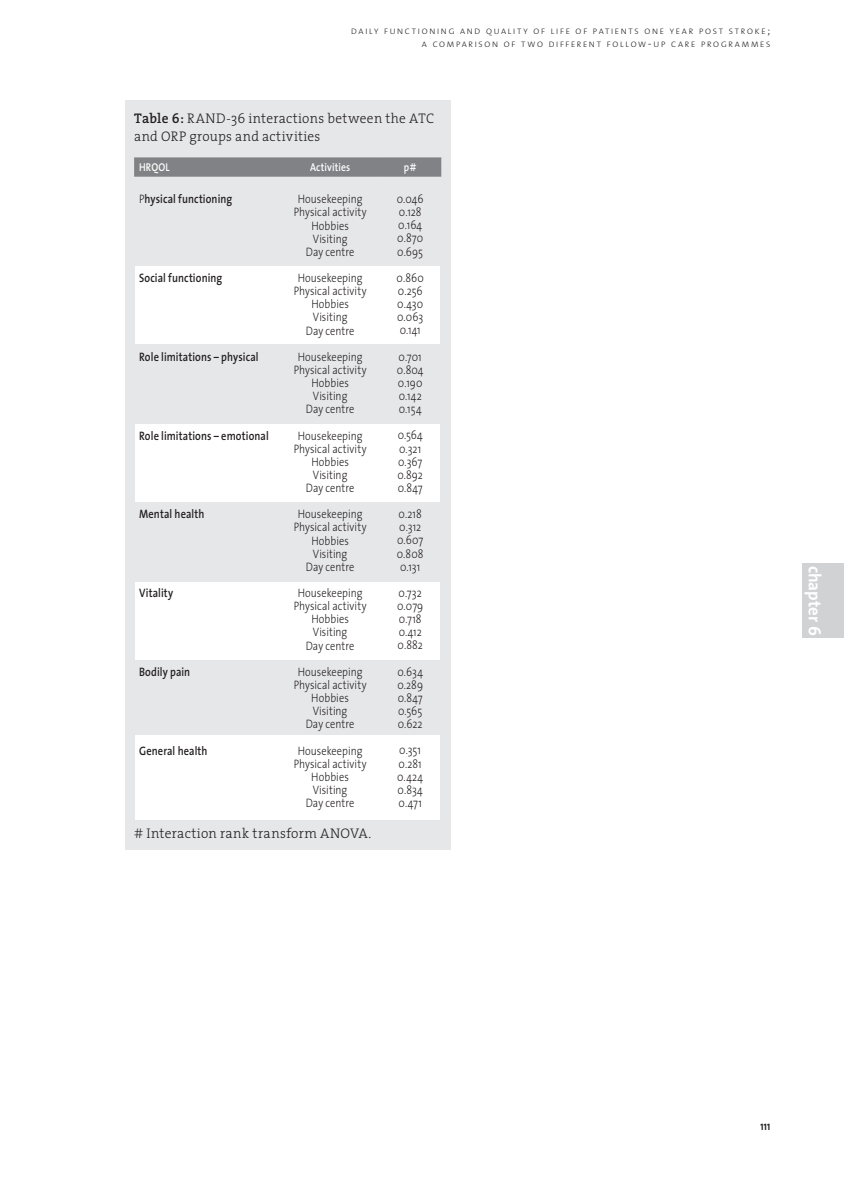
<style>
.page{position:relative;width:844px;height:1192px;background:#fff}
.page>*{position:absolute;margin:0;border:0;box-sizing:border-box;transform-origin:0 0}
.t1{font:700 17.5px "The Sans";color:#fff}
.t2{font:300 14px/17.5px "The Serif";letter-spacing:.02em;color:#231f20;scale:.96 1}
.t3{font:300 14px "The Serif";letter-spacing:.02em;color:#231f20}
.t4{font:300 12.25px/13.1px "The Sans";letter-spacing:.005em;color:#231f20;text-align:center;scale:.85 1}
.t5{font:600 12.25px "The Sans";letter-spacing:.01em;color:#231f20;scale:.85 1}
.t6{font:700 12.25px "The Sans";color:#231f20;scale:.75 1}
.t7{font:600 11.38px "The Sans";letter-spacing:.015em;color:#fff;scale:.85 1}
.t8{font:300 8.05px/12.2px "The Sans";letter-spacing:.205em;color:#231f20;text-align:right;scale:1.05 1}
.s1{font-size:11.38px}
.s2{font-weight:600}
.s3{font-weight:300}
</style>
<div class="page">
<div style="left:125px;top:100px;width:326px;height:749px;background:#e6e7e9"></div>
<div style="left:135px;top:735px;width:305px;height:85px;background:#fff"></div>
<div style="left:135px;top:582px;width:305px;height:77px;background:#fff"></div>
<div style="left:135px;top:424px;width:305px;height:78px;background:#fff"></div>
<div style="left:135px;top:266px;width:305px;height:77px;background:#fff"></div>
<div style="left:134px;top:158px;width:307px;height:18px;background:#808285"></div>
<hr style="left:134px;top:157px;width:147px;height:1px;background:#808285">
<hr style="left:281px;top:157px;width:98px;height:1px;background:#808285">
<hr style="left:379px;top:157px;width:62px;height:1px;background:#808285">
<hr style="left:134px;top:176px;width:147px;height:1px;background:#808285">
<hr style="left:281px;top:176px;width:98px;height:1px;background:#808285">
<hr style="left:379px;top:176px;width:62px;height:1px;background:#808285">
<div style="left:802px;top:563px;width:42px;height:74px;background:#d1d2d4"></div>
<p class="t8" style="left:351px;top:25px;width:401px">DAILY FUNCTIONING AND QUALITY OF LIFE OF PATIENTS ONE YEAR POST STROKE<span class="s1">;<br></span>A COMPARISON OF TWO DIFFERENT FOLLOW<span class="s1">-</span>UP CARE PROGRAMMES</p>
<p class="t2" style="left:134px;top:109px;width:314px"><span class="s2">Table 6:</span> RAND-36 interactions between the ATC and ORP groups and activities</p>
<p class="t7" style="left:139px;top:158px;width:37px">HRQOL</p>
<p class="t7" style="left:310px;top:158px;width:49px">Activities</p>
<p class="t7" style="left:404px;top:158px;width:16px">p#</p>
<p class="t5" style="left:139px;top:189px;width:111px"><span class="s3">P</span>hysical functioning</p>
<p class="t4" style="left:294px;top:192px;width:87px">Housekeeping<br>Physical activity<br>Hobbies<br>Visiting<br>Day centre</p>
<p class="t4" style="left:294px;top:271px;width:87px">Housekeeping<br>Physical activity<br>Hobbies<br>Visiting<br>Day centre</p>
<p class="t4" style="left:294px;top:350px;width:87px">Housekeeping<br>Physical activity<br>Hobbies<br>Visiting<br>Day centre</p>
<p class="t4" style="left:294px;top:428px;width:87px">Housekeeping<br>Physical activity<br>Hobbies<br>Visiting<br>Day centre</p>
<p class="t4" style="left:294px;top:507px;width:87px">Housekeeping<br>Physical activity<br>Hobbies<br>Visiting<br>Day centre</p>
<p class="t4" style="left:294px;top:586px;width:87px">Housekeeping<br>Physical activity<br>Hobbies<br>Visiting<br>Day centre</p>
<p class="t4" style="left:294px;top:664px;width:87px">Housekeeping<br>Physical activity<br>Hobbies<br>Visiting<br>Day centre</p>
<p class="t4" style="left:294px;top:743px;width:87px">Housekeeping<br>Physical activity<br>Hobbies<br>Visiting<br>Day centre</p>
<p class="t4" style="left:397px;top:192px;width:33px;text-align:left">0.046<br>0.128<br>0.164<br>0.870<br>0.695</p>
<p class="t4" style="left:396px;top:271px;width:33px;text-align:justify">0.860<br>0.256<br>0.430<br>0.063<br>0.141</p>
<p class="t4" style="left:397px;top:349px;width:33px;text-align:left">0.701<br>0.804<br>0.190<br>0.142<br>0.154</p>
<p class="t4" style="left:397px;top:428px;width:32px;text-align:left">0.564<br>0.321<br>0.367<br>0.892<br>0.847</p>
<p class="t4" style="left:397px;top:507px;width:33px;text-align:left">0.218<br>0.312<br>0.607<br>0.808<br>0.131</p>
<p class="t4" style="left:397px;top:586px;width:32px;text-align:left">0.732<br>0.079<br>0.718<br>0.412<br>0.882</p>
<p class="t4" style="left:397px;top:664px;width:32px;text-align:justify">0.634<br>0.289<br>0.847<br>0.565<br>0.622</p>
<p class="t4" style="left:397px;top:743px;width:32px;text-align:left">0.351<br>0.281<br>0.424<br>0.834<br>0.471</p>
<p class="t5" style="left:139px;top:268px;width:99px">Social functioning</p>
<p class="t5" style="left:139px;top:346px;width:142px">Role limitations – physical</p>
<p class="t5" style="left:139px;top:425px;width:154px">Role limitations – emotional</p>
<p class="t5" style="left:139px;top:504px;width:78px">Mental health</p>
<p class="t5" style="left:139px;top:583px;width:42px">Vitality</p>
<p class="t5" style="left:139px;top:661px;width:62px">Bodily pain</p>
<p class="t5" style="left:139px;top:740px;width:82px">General health</p>
<p class="t3" style="left:134px;top:821px;width:239px"># Interaction rank transform ANOVA.</p>
<h1 class="t1" style="left:829px;top:565px;width:72px;rotate:90deg">chapter 6</h1>
<p class="t6" style="left:760px;top:1115px;width:15px">111</p>
</div>
